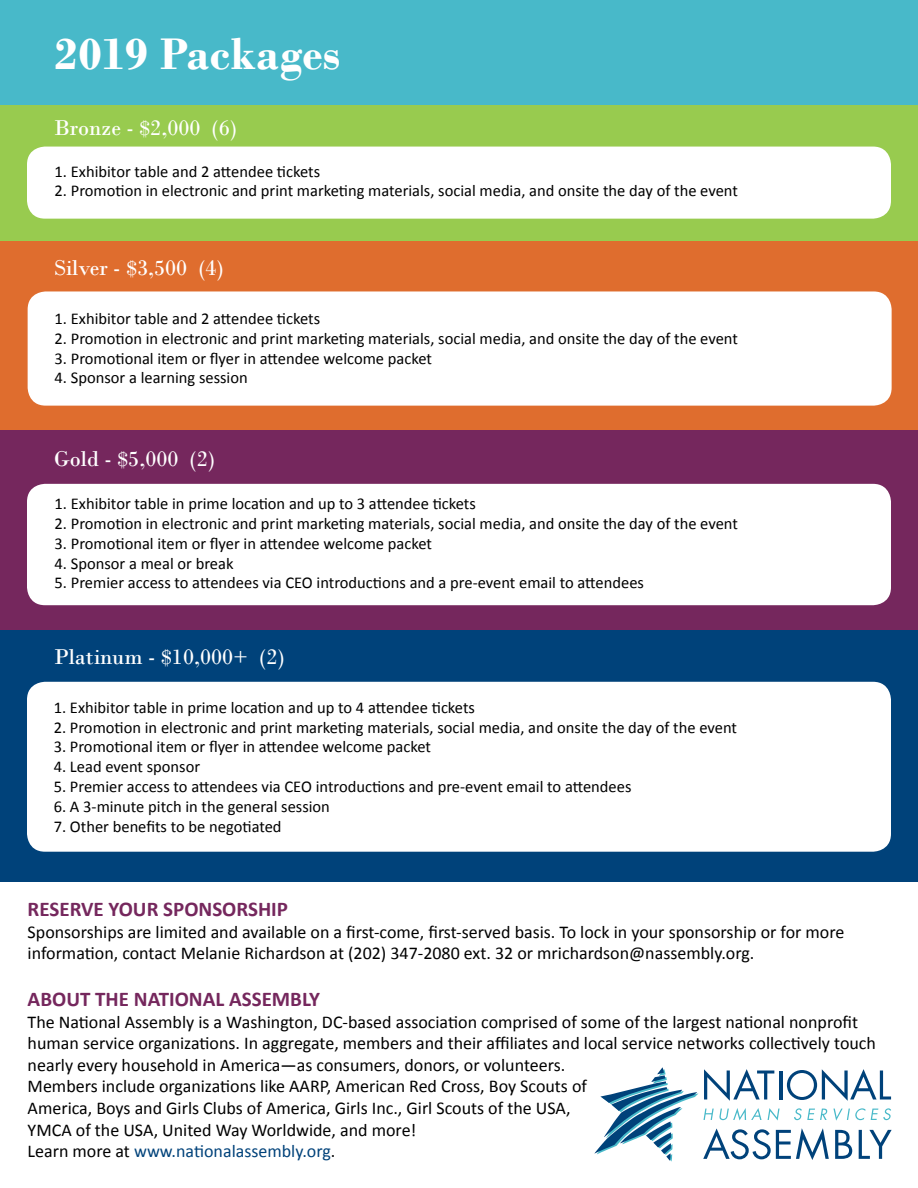
<style>
.page{position:relative;width:918px;height:1188px;background:#fff}
.page>*{position:absolute;margin:0;border:0;box-sizing:border-box;transform-origin:0 0}
.t1{font:700 46.5px "Bodoni";letter-spacing:.01em;color:#fff}
.t2{font:22.5px "Bodoni";color:#fff}
.t3{font:700 21px "Calibri";color:#75275d}
.t4{font:18px/21.6px "Calibri";color:#000}
.t5{font:16.5px "Calibri";color:#000}
.s1{color:#00427a}
</style>
<div class="page">
<div style="left:0;top:0;width:918px;height:113px;background:#48b9c9"></div>
<div style="left:0;top:106px;width:918px;height:153px;background:#98cb4f"></div>
<div style="left:27px;top:147px;width:864px;height:72px;background:#fff;border-radius:18px"></div>
<div style="left:0;top:242px;width:918px;height:223px;background:#df6d2e"></div>
<div style="left:28px;top:291px;width:864px;height:115px;background:#fff;border-radius:18px"></div>
<div style="left:0;top:430px;width:918px;height:214px;background:#75275d"></div>
<div style="left:27px;top:484px;width:864px;height:121px;background:#fff;border-radius:18px"></div>
<div style="left:0;top:630px;width:918px;height:252px;background:#00427a"></div>
<div style="left:27px;top:682px;width:864px;height:170px;background:#fff;border-radius:18px"></div>
<svg style="left:595px;top:1067px;width:297px;height:94px"></svg>
<h1 class="t1" style="left:55px;top:26px;width:287px">2019 Packages</h1>
<h2 class="t2" style="left:54px;top:114px;width:185px">Bronze - $2,000 (6)</h2>
<p class="t5" style="left:55px;top:161px;width:267px">1. Exhibitor table and 2 attendee tickets</p>
<p class="t5" style="left:55px;top:180px;width:685px">2. Promotion in electronic and print marketing materials, social media, and onsite the day of the event</p>
<h2 class="t2" style="left:54px;top:254px;width:171px">Silver - $3,500 (4)</h2>
<p class="t5" style="left:55px;top:308px;width:267px">1. Exhibitor table and 2 attendee tickets</p>
<p class="t5" style="left:55px;top:328px;width:685px">2. Promotion in electronic and print marketing materials, social media, and onsite the day of the event</p>
<p class="t5" style="left:55px;top:348px;width:379px">3. Promotional item or flyer in attendee welcome packet</p>
<p class="t5" style="left:55px;top:368px;width:195px">4. Sponsor a learning session</p>
<h2 class="t2" style="left:54px;top:446px;width:163px">Gold - $5,000 (2)</h2>
<p class="t5" style="left:55px;top:493px;width:423px">1. Exhibitor table in prime location and up to 3 attendee tickets</p>
<p class="t5" style="left:55px;top:513px;width:685px">2. Promotion in electronic and print marketing materials, social media, and onsite the day of the event</p>
<p class="t5" style="left:55px;top:533px;width:379px">3. Promotional item or flyer in attendee welcome packet</p>
<p class="t5" style="left:55px;top:553px;width:180px">4. Sponsor a meal or break</p>
<p class="t5" style="left:55px;top:573px;width:591px">5. Premier access to attendees via CEO introductions and a pre-event email to attendees</p>
<h2 class="t2" style="left:54px;top:644px;width:232px">Platinum - $10,000+ (2)</h2>
<p class="t5" style="left:54px;top:697px;width:423px">1. Exhibitor table in prime location and up to 4 attendee tickets</p>
<p class="t5" style="left:54px;top:717px;width:685px">2. Promotion in electronic and print marketing materials, social media, and onsite the day of the event</p>
<p class="t5" style="left:54px;top:736px;width:379px">3. Promotional item or flyer in attendee welcome packet</p>
<p class="t5" style="left:54px;top:756px;width:148px">4. Lead event sponsor</p>
<p class="t5" style="left:54px;top:776px;width:579px">5. Premier access to attendees via CEO introductions and pre-event email to attendees</p>
<p class="t5" style="left:54px;top:796px;width:278px">6. A 3-minute pitch in the general session</p>
<p class="t5" style="left:54px;top:816px;width:229px">7. Other benefits to be negotiated</p>
<p class="t3" style="left:28px;top:896px;width:262px">RESERVE YOUR SPONSORSHIP</p>
<p class="t4" style="left:28px;top:921px;width:818px">Sponsorships are limited and available on a first-come, first-served basis. To lock in your sponsorship or for more information, contact Melanie Richardson at (202) 347-2080 ext. 32 or mrichardson@nassembly.org.</p>
<p class="t3" style="left:28px;top:986px;width:294px">ABOUT THE NATIONAL ASSEMBLY</p>
<p class="t4" style="left:28px;top:1011px;width:850px">The National Assembly is a Washington, DC-based association comprised of some of the largest national nonprofit human service organizations. In aggregate, members and their affiliates and local service networks collectively touch nearly every household in America—as consumers, donors, or volunteers.<br>Members include organizations like AARP, American Red Cross, Boy Scouts of<br>America, Boys and Girls Clubs of America, Girls Inc., Girl Scouts of the USA,<br>YMCA of the USA, United Way Worldwide, and more!<br>Learn more at <span class="s1">www.nationalassembly.org</span>.</p>
</div>
